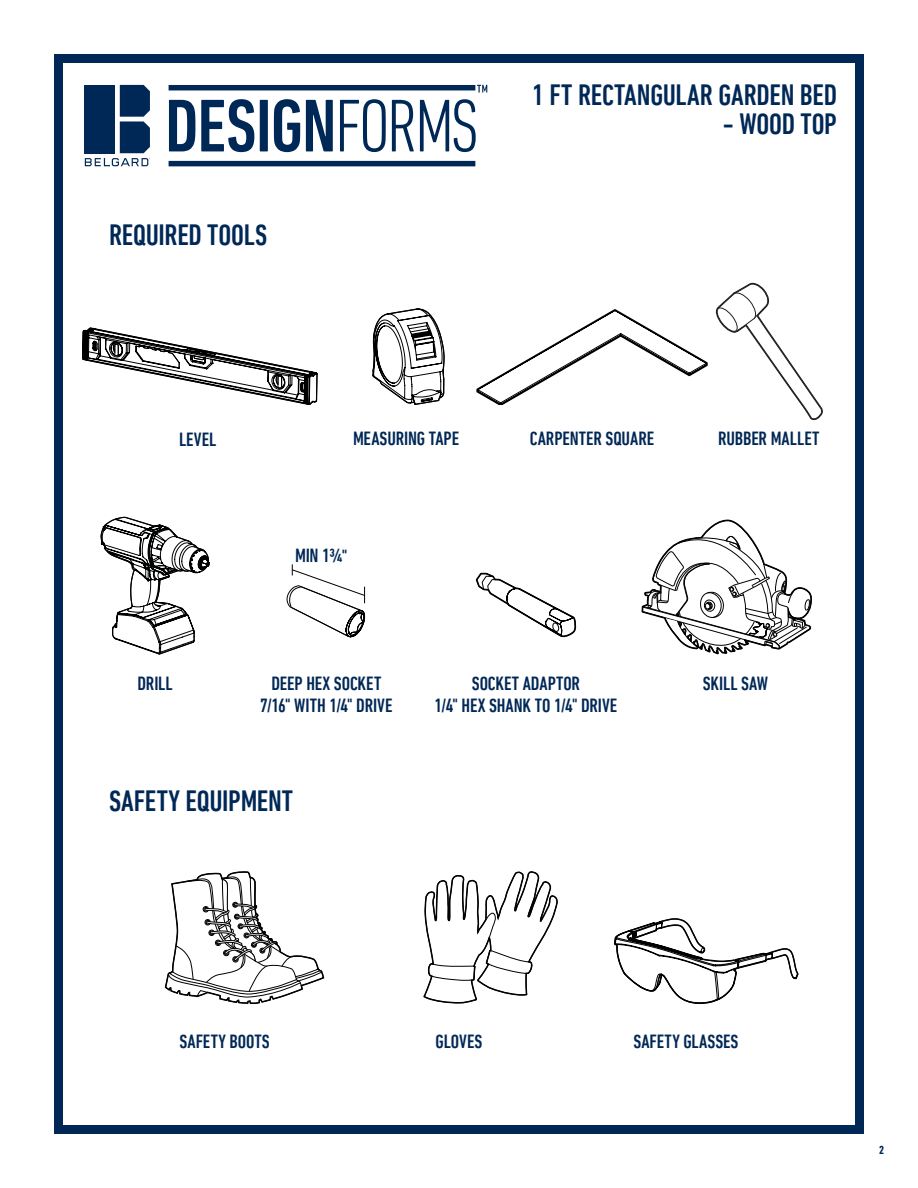
<style>
.page{position:relative;width:918px;height:1188px;background:#fff}
.page>*{position:absolute;margin:0;border:0;box-sizing:border-box;transform-origin:0 0}
.t1{font:500 condensed 30px "DIN Next LT Pro";letter-spacing:-.005em;color:#002856}
.t2{font:500 condensed 19.5px/22.5px "DIN Next LT Pro";color:#002856;text-align:center}
.t3{font:700 condensed 12px "DIN Next LT Pro";color:#002856}
</style>
<div class="page">
<svg style="left:423px;top:871px;width:135px;height:133px"></svg>
<svg style="left:164px;top:871px;width:161px;height:133px"></svg>
<svg style="left:614px;top:918px;width:185px;height:86px"></svg>
<svg style="left:82px;top:85px;width:741px;height:570px"></svg>
<div style="left:54px;top:54px;width:810px;height:1080px;border:9px solid #002856"></div>
<h1 class="t1" style="left:109px;top:218px;width:160px">REQUIRED TOOLS</h1>
<h1 class="t1" style="left:532px;top:78px;width:306px">1 FT RECTANGULAR GARDEN BED</h1>
<h1 class="t1" style="left:723px;top:106px;width:116px">- WOOD TOP</h1>
<p class="t2" style="left:179px;top:428px;width:39px">LEVEL</p>
<p class="t2" style="left:353px;top:427px;width:108px">MEASURING TAPE</p>
<p class="t2" style="left:295px;top:544px;width:54px">MIN 1¾"</p>
<p class="t2" style="left:530px;top:427px;width:126px">CARPENTER SQUARE</p>
<p class="t2" style="left:718px;top:427px;width:103px">RUBBER MALLET</p>
<p class="t2" style="left:138px;top:672px;width:37px">DRILL</p>
<p class="t2" style="left:703px;top:672px;width:67px">SKILL SAW</p>
<p class="t2" style="left:260px;top:672px;width:134px">DEEP HEX SOCKET<br>7/16" WITH 1/4" DRIVE</p>
<p class="t2" style="left:435px;top:672px;width:184px">SOCKET ADAPTOR<br>1/4" HEX SHANK TO 1/4" DRIVE</p>
<h1 class="t1" style="left:109px;top:784px;width:186px">SAFETY EQUIPMENT</h1>
<p class="t2" style="left:180px;top:1030px;width:92px">SAFETY BOOTS</p>
<p class="t2" style="left:436px;top:1030px;width:48px">GLOVES</p>
<p class="t2" style="left:633px;top:1030px;width:107px">SAFETY GLASSES</p>
<p class="t3" style="left:879px;top:1143px;width:6px">2</p>
</div>
